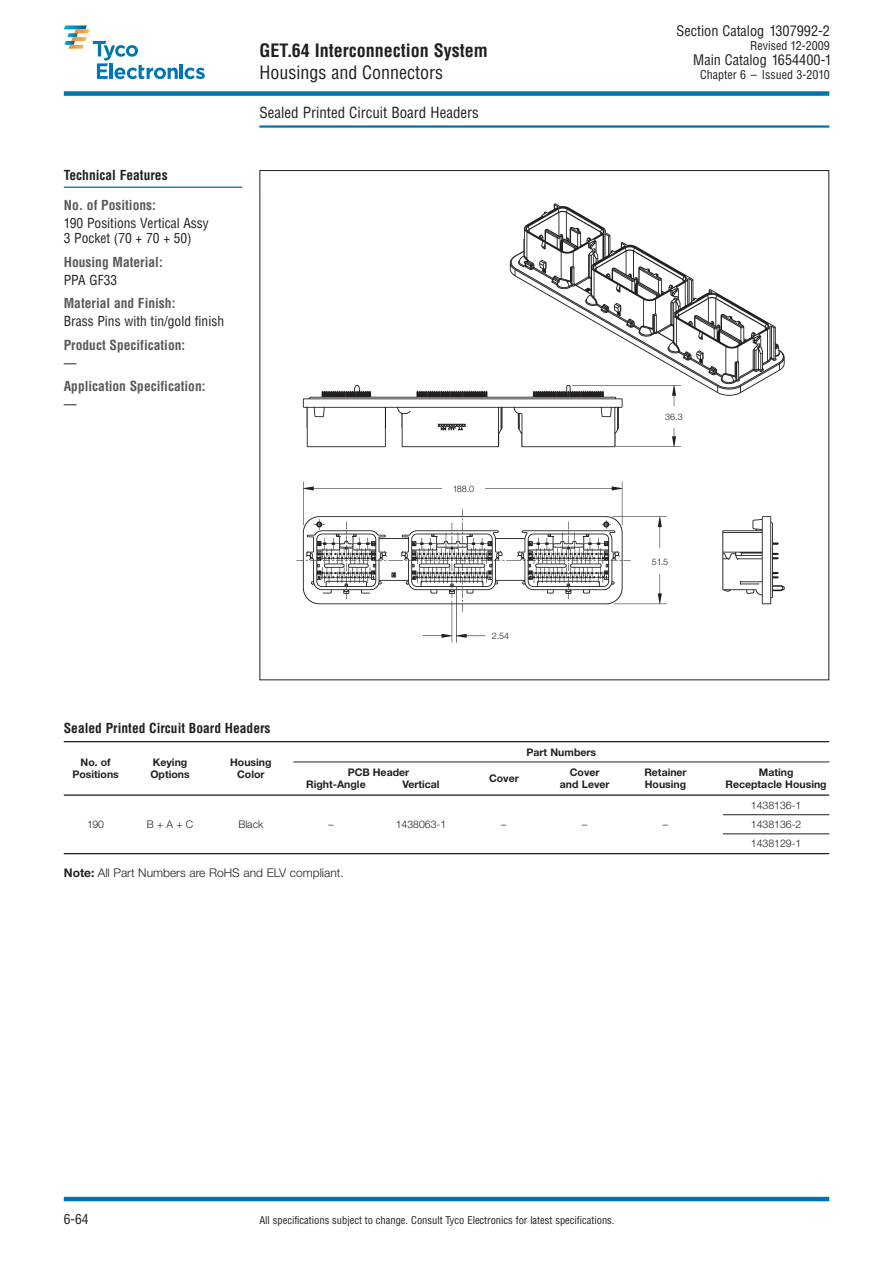
<style>
.page{position:relative;width:893px;height:1263px;background:#fff}
.page>*{position:absolute;margin:0;border:0;box-sizing:border-box;transform-origin:0 0}
.t1{font:700 condensed 18px "Helvetica";color:#231f20}
.t2{font:condensed 18px "Helvetica";color:#231f20}
.t3{font:condensed 15px "Helvetica";color:#231f20}
.t4{font:condensed 14.25px "Helvetica";color:#231f20}
.t5{font:700 condensed 13.5px "Helvetica";color:#58595b}
.t6{font:condensed 13.5px/15px "Helvetica";color:#231f20}
.t7{font:700 condensed 13.5px "Helvetica";color:#231f20}
.t8{font:condensed 13.5px "Helvetica";color:#231f20;scale:.95 1}
.t9{font:300 12px "Helvetica Neue";color:#231f20}
.t10{font:condensed 12px "Helvetica";color:#231f20}
.t11{font:700 10.5px/12px "Helvetica Neue";color:#231f20;text-align:center}
.t12{font:condensed 10.5px "Helvetica";color:#231f20}
.t13{font:300 10.5px/19.2px "Helvetica Neue";color:#231f20}
.t14{font:300 9px "Helvetica Neue";color:#231f20}
.s1{color:#fff}
.s2{font-weight:700}
</style>
<div class="page">
<hr style="left:259px;top:125px;width:570px;height:3px;background:#0072ae">
<div style="left:64px;top:91px;width:765px;height:5px;background:#0072ae"></div>
<svg style="left:64px;top:26px;width:141px;height:53px"></svg>
<hr style="left:64px;top:1197px;width:765px;height:4px;background:#0072ae">
<hr style="left:64px;top:187px;width:178px;height:1px;background:#0072ae">
<img style="left:296px;top:203px;width:489px;height:440px">
<hr style="left:293px;top:762px;width:536px;height:1px;background:#231f20">
<hr style="left:64px;top:741px;width:765px;height:1px;background:#231f20">
<hr style="left:64px;top:794px;width:765px;height:2px;background:#231f20">
<hr style="left:723px;top:814px;width:106px;height:1px;background:#231f20">
<hr style="left:723px;top:833px;width:106px;height:1px;background:#231f20">
<hr style="left:64px;top:853px;width:765px;height:1px;background:#231f20">
<div style="left:657px;top:406px;width:34px;height:21px;background:#fff"></div>
<div style="left:643px;top:549px;width:34px;height:25px;background:#fff"></div>
<div style="left:442px;top:478px;width:43px;height:21px;background:#fff"></div>
<div style="left:492px;top:625px;width:29px;height:21px;background:#fff"></div>
<p class="t7" style="left:64px;top:170px;width:105px">Technical Features</p>
<p class="t5" style="left:64px;top:200px;width:94px">No. of Positions:</p>
<p class="t6" style="left:64px;top:217px;width:147px">190 Positions Vertical Assy<br>3 Pocket (70 + 70 + 50)</p>
<p class="t5" style="left:64px;top:256px;width:100px">Housing Material:</p>
<p class="t6" style="left:64px;top:273px;width:55px">PPA GF33</p>
<p class="t5" style="left:64px;top:298px;width:113px">Material and Finish:</p>
<p class="t6" style="left:64px;top:315px;width:162px">Brass Pins with tin/gold finish</p>
<p class="t5" style="left:64px;top:339px;width:123px">Product Specification:</p>
<p class="t8" style="left:64px;top:357px;width:15px">—</p>
<p class="t5" style="left:64px;top:381px;width:143px">Application Specification:</p>
<p class="t8" style="left:64px;top:399px;width:15px">—</p>
<h1 class="t1" style="left:259px;top:43px;width:230px">GET.64 Interconnection System</h1>
<h1 class="t2" style="left:259px;top:65px;width:185px">Housings and Connectors</h1>
<h2 class="t3" style="left:259px;top:106px;width:221px">Sealed Printed Circuit Board Headers</h2>
<p class="t14" style="left:453px;top:485px;width:23px">188.0</p>
<p class="t14" style="left:492px;top:632px;width:19px">2.54</p>
<h3 class="t4" style="left:676px;top:26px;width:157px">Section Catalog 1307992-2<span class="s1">.</span></h3>
<p class="t10" style="left:750px;top:41px;width:83px">Revised 12-2009<span class="s1">.</span></p>
<h3 class="t4" style="left:693px;top:55px;width:140px">Main Catalog 1654400-1</h3>
<p class="t10" style="left:700px;top:70px;width:133px">Chapter 6 – Issued 3-2010<span class="s1">.</span></p>
<p class="t14" style="left:665px;top:414px;width:19px">36.3</p>
<p class="t14" style="left:652px;top:558px;width:18px">51.5</p>
<p class="t7" style="left:64px;top:723px;width:208px">Sealed Printed Circuit Board Headers</p>
<p class="t11" style="left:72px;top:758px;width:48px">No. of<br>Positions</p>
<p class="t11" style="left:150px;top:758px;width:41px;text-align:left">Keying<br>Options</p>
<p class="t11" style="left:230px;top:758px;width:43px">Housing<br>Color</p>
<p class="t11" style="left:526px;top:747px;width:71px">Part Numbers</p>
<p class="t11" style="left:348px;top:768px;width:63px">PCB Header</p>
<p class="t11" style="left:570px;top:768px;width:31px">Cover</p>
<p class="t11" style="left:644px;top:768px;width:44px">Retainer</p>
<p class="t11" style="left:759px;top:768px;width:36px">Mating</p>
<p class="t11" style="left:489px;top:774px;width:31px">Cover</p>
<p class="t11" style="left:306px;top:780px;width:61px">Right-Angle</p>
<p class="t11" style="left:402px;top:780px;width:39px">Vertical</p>
<p class="t11" style="left:560px;top:780px;width:51px">and Lever</p>
<p class="t11" style="left:645px;top:780px;width:43px">Housing</p>
<p class="t11" style="left:725px;top:780px;width:103px">Receptacle Housing</p>
<p class="t13" style="left:751px;top:797px;width:52px">1438136-1</p>
<p class="t13" style="left:87px;top:816px;width:18px">190</p>
<p class="t13" style="left:147px;top:816px;width:48px">B + A + C</p>
<p class="t13" style="left:238px;top:816px;width:27px">Black</p>
<p class="t13" style="left:396px;top:816px;width:52px">1438063-1</p>
<p class="t13" style="left:501px;top:816px;width:7px">–</p>
<p class="t13" style="left:582px;top:816px;width:7px">–</p>
<p class="t13" style="left:663px;top:816px;width:7px">–</p>
<p class="t13" style="left:751px;top:816px;width:52px">1438136-2<br>1438129-1</p>
<p class="t9" style="left:64px;top:869px;width:281px"><span class="s2">Note:</span> All Part Numbers are RoHS and ELV compliant.</p>
<p class="t6" style="left:64px;top:1213px;width:26px">6-64</p>
<p class="t12" style="left:259px;top:1216px;width:357px">All specifications subject to change. Consult Tyco Electronics for latest specifications.</p>
</div>
